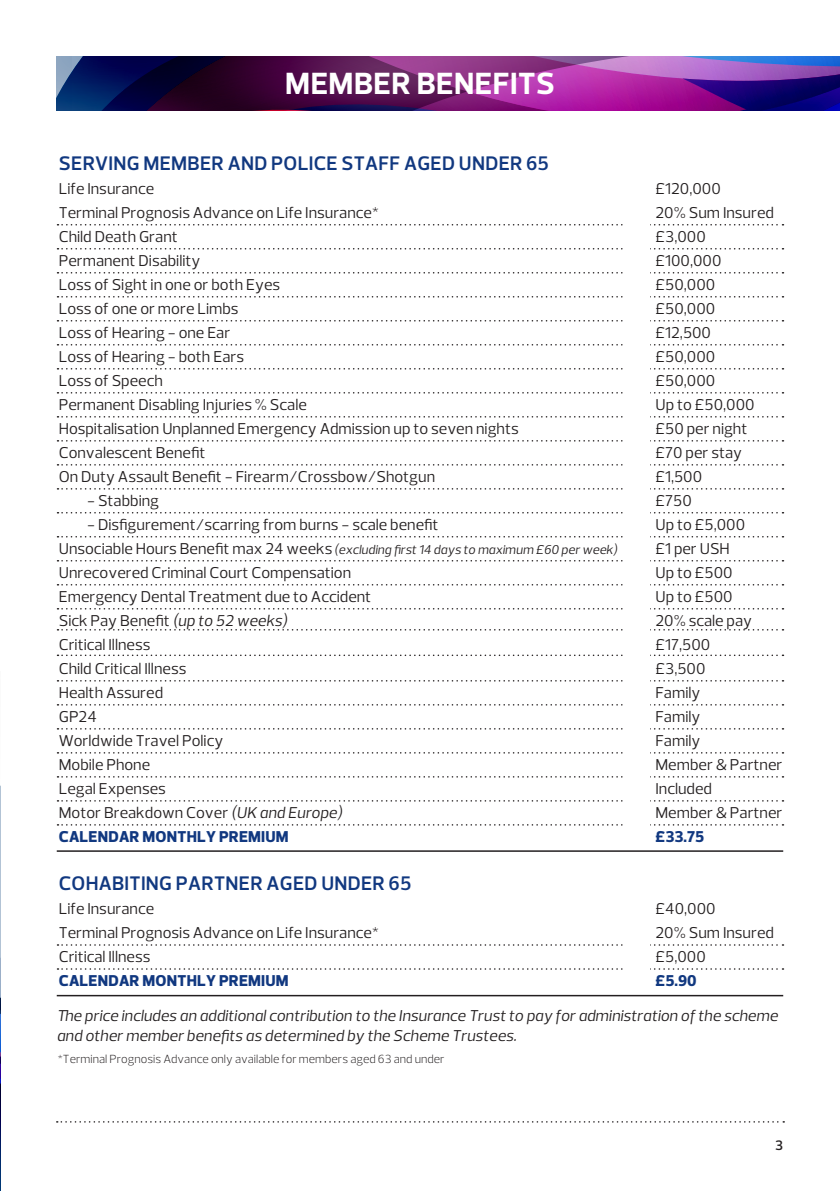
<style>
.page{position:relative;width:840px;height:1191px;background:#fff}
.page>*{position:absolute;margin:0;border:0;box-sizing:border-box;transform-origin:0 0}
.t1{font:700 31.2px "Prelo";letter-spacing:.015em;color:#fff}
.t2{font:600 20px "Prelo";letter-spacing:.015em;color:#113880}
.t3{font:16px "Prelo";color:#231f20}
.t4{font:italic 16px/20px "Prelo";color:#231f20}
.t5{font:800 16px "Prelo";letter-spacing:.015em;color:#113880}
.t6{font:600 14px "Prelo";color:#231f20}
.t7{font:italic 13px "Prelo";color:#231f20}
.t8{font:300 12px "Prelo";color:#231f20}
.s1{font-style:normal;font-size:16px}
.s2{font-style:italic}
</style>
<div class="page">
<img style="left:0;top:671px;width:1px;height:520px">
<svg style="left:0;top:671px;width:1px;height:262px"></svg>
<svg style="left:57px;top:57px;width:782px;height:53px;background:#5d2173"></svg>
<svg style="left:57px;top:224px;width:726px;height:1px"></svg>
<svg style="left:57px;top:248px;width:726px;height:1px"></svg>
<svg style="left:57px;top:272px;width:726px;height:1px"></svg>
<svg style="left:57px;top:296px;width:726px;height:1px"></svg>
<svg style="left:57px;top:320px;width:726px;height:1px"></svg>
<svg style="left:57px;top:344px;width:726px;height:1px"></svg>
<svg style="left:57px;top:368px;width:726px;height:1px"></svg>
<svg style="left:57px;top:392px;width:726px;height:1px"></svg>
<svg style="left:57px;top:416px;width:726px;height:1px"></svg>
<svg style="left:57px;top:440px;width:726px;height:1px"></svg>
<svg style="left:57px;top:512px;width:726px;height:1px"></svg>
<svg style="left:57px;top:488px;width:726px;height:1px"></svg>
<svg style="left:57px;top:464px;width:726px;height:1px"></svg>
<svg style="left:57px;top:536px;width:726px;height:1px"></svg>
<svg style="left:57px;top:584px;width:726px;height:1px"></svg>
<svg style="left:57px;top:560px;width:726px;height:1px"></svg>
<svg style="left:57px;top:608px;width:726px;height:1px"></svg>
<svg style="left:57px;top:680px;width:726px;height:1px"></svg>
<svg style="left:57px;top:654px;width:726px;height:2px"></svg>
<svg style="left:57px;top:629px;width:726px;height:1px"></svg>
<svg style="left:57px;top:704px;width:726px;height:1px"></svg>
<svg style="left:57px;top:728px;width:726px;height:1px"></svg>
<svg style="left:57px;top:752px;width:726px;height:1px"></svg>
<svg style="left:57px;top:776px;width:726px;height:1px"></svg>
<svg style="left:57px;top:800px;width:726px;height:1px"></svg>
<svg style="left:57px;top:824px;width:726px;height:1px"></svg>
<svg style="left:57px;top:944px;width:726px;height:1px"></svg>
<svg style="left:57px;top:968px;width:726px;height:1px"></svg>
<svg style="left:57px;top:1121px;width:726px;height:1px"></svg>
<div style="left:623px;top:189px;width:26px;height:836px;background:#fff"></div>
<hr style="left:57px;top:995px;width:725px;height:1px;background:#231f20">
<hr style="left:57px;top:850px;width:725px;height:2px;background:#231f20">
<p class="t1" style="left:285px;top:64px;width:271px">MEMBER BENEFITS</p>
<p class="t2" style="left:59px;top:151px;width:491px">SERVING MEMBER AND POLICE STAFF AGED UNDER 65</p>
<p class="t3" style="left:59px;top:179px;width:97px">Life Insurance</p>
<p class="t3" style="left:655px;top:179px;width:67px">£120,000</p>
<p class="t3" style="left:59px;top:203px;width:321px">Terminal Prognosis Advance on Life Insurance*</p>
<p class="t3" style="left:655px;top:203px;width:120px">20% Sum Insured</p>
<p class="t3" style="left:59px;top:227px;width:120px">Child Death Grant</p>
<p class="t3" style="left:655px;top:227px;width:52px">£3,000</p>
<p class="t3" style="left:59px;top:251px;width:143px">Permanent Disability</p>
<p class="t3" style="left:655px;top:251px;width:67px">£100,000</p>
<p class="t3" style="left:59px;top:275px;width:223px">Loss of Sight in one or both Eyes</p>
<p class="t3" style="left:655px;top:275px;width:61px">£50,000</p>
<p class="t3" style="left:59px;top:299px;width:181px">Loss of one or more Limbs</p>
<p class="t3" style="left:655px;top:299px;width:61px">£50,000</p>
<p class="t3" style="left:59px;top:323px;width:173px">Loss of Hearing - one Ear</p>
<p class="t3" style="left:655px;top:323px;width:57px">£12,500</p>
<p class="t3" style="left:59px;top:347px;width:187px">Loss of Hearing - both Ears</p>
<p class="t3" style="left:655px;top:347px;width:61px">£50,000</p>
<p class="t3" style="left:59px;top:371px;width:106px">Loss of Speech</p>
<p class="t3" style="left:655px;top:371px;width:61px">£50,000</p>
<p class="t3" style="left:59px;top:395px;width:249px">Permanent Disabling Injuries % Scale</p>
<p class="t3" style="left:655px;top:395px;width:101px">Up to £50,000</p>
<p class="t3" style="left:59px;top:419px;width:461px">Hospitalisation Unplanned Emergency Admission up to seven nights</p>
<p class="t3" style="left:655px;top:419px;width:93px">£50 per night</p>
<p class="t3" style="left:59px;top:443px;width:148px">Convalescent Benefit</p>
<p class="t3" style="left:655px;top:443px;width:88px">£70 per stay</p>
<p class="t3" style="left:59px;top:467px;width:378px">On Duty Assault Benefit - Firearm/Crossbow/Shotgun</p>
<p class="t3" style="left:655px;top:467px;width:48px">£1,500</p>
<p class="t3" style="left:87px;top:491px;width:73px">- Stabbing</p>
<p class="t3" style="left:655px;top:491px;width:38px">£750</p>
<p class="t3" style="left:87px;top:515px;width:353px">- Disfigurement/scarring from burns - scale benefit</p>
<p class="t3" style="left:655px;top:515px;width:91px">Up to £5,000</p>
<p class="t7" style="left:59px;top:542px;width:560px"><span class="s1">Unsociable Hours Benefit max 24 weeks</span>(excluding first 14 days to maximum £60 per week)</p>
<p class="t3" style="left:655px;top:539px;width:76px">£1 per USH</p>
<p class="t3" style="left:59px;top:563px;width:294px">Unrecovered Criminal Court Compensation</p>
<p class="t3" style="left:655px;top:563px;width:79px">Up to £500</p>
<p class="t3" style="left:59px;top:587px;width:314px">Emergency Dental Treatment due to Accident</p>
<p class="t3" style="left:655px;top:587px;width:79px">Up to £500</p>
<p class="t3" style="left:59px;top:611px;width:230px">Sick Pay Benefit <span class="s2">(up to 52 weeks)</span></p>
<p class="t3" style="left:655px;top:611px;width:98px">20% scale pay</p>
<p class="t3" style="left:59px;top:635px;width:93px">Critical Illness</p>
<p class="t3" style="left:655px;top:635px;width:56px">£17,500</p>
<p class="t3" style="left:59px;top:659px;width:129px">Child Critical Illness</p>
<p class="t3" style="left:655px;top:659px;width:52px">£3,500</p>
<p class="t3" style="left:59px;top:683px;width:106px">Health Assured</p>
<p class="t3" style="left:655px;top:683px;width:47px">Family</p>
<p class="t3" style="left:59px;top:707px;width:40px">GP24</p>
<p class="t3" style="left:655px;top:707px;width:47px">Family</p>
<p class="t3" style="left:59px;top:731px;width:166px">Worldwide Travel Policy</p>
<p class="t3" style="left:655px;top:731px;width:47px">Family</p>
<p class="t3" style="left:59px;top:755px;width:93px">Mobile Phone</p>
<p class="t3" style="left:655px;top:755px;width:128px">Member &amp; Partner</p>
<p class="t3" style="left:59px;top:779px;width:108px">Legal Expenses</p>
<p class="t3" style="left:655px;top:779px;width:58px">Included</p>
<p class="t3" style="left:59px;top:803px;width:285px">Motor Breakdown Cover <span class="s2">(UK and Europe)</span></p>
<p class="t3" style="left:655px;top:803px;width:128px">Member &amp; Partner</p>
<p class="t5" style="left:59px;top:827px;width:231px">CALENDAR MONTHLY PREMIUM</p>
<p class="t5" style="left:655px;top:827px;width:50px">£33.75</p>
<p class="t2" style="left:59px;top:871px;width:354px">COHABITING PARTNER AGED UNDER 65</p>
<p class="t3" style="left:59px;top:899px;width:97px">Life Insurance</p>
<p class="t3" style="left:655px;top:899px;width:62px">£40,000</p>
<p class="t3" style="left:59px;top:923px;width:321px">Terminal Prognosis Advance on Life Insurance*</p>
<p class="t3" style="left:655px;top:923px;width:120px">20% Sum Insured</p>
<p class="t3" style="left:59px;top:947px;width:93px">Critical Illness</p>
<p class="t3" style="left:655px;top:947px;width:52px">£5,000</p>
<p class="t5" style="left:59px;top:971px;width:231px">CALENDAR MONTHLY PREMIUM</p>
<p class="t5" style="left:655px;top:971px;width:43px">£5.90</p>
<p class="t4" style="left:57px;top:1006px;width:722px">The price includes an additional contribution to the Insurance Trust to pay for administration of the scheme and other member benefits as determined by the Scheme Trustees.</p>
<p class="t8" style="left:58px;top:1051px;width:388px">*Terminal Prognosis Advance only available for members aged 63 and under</p>
<p class="t6" style="left:774px;top:1137px;width:9px">3</p>
</div>
